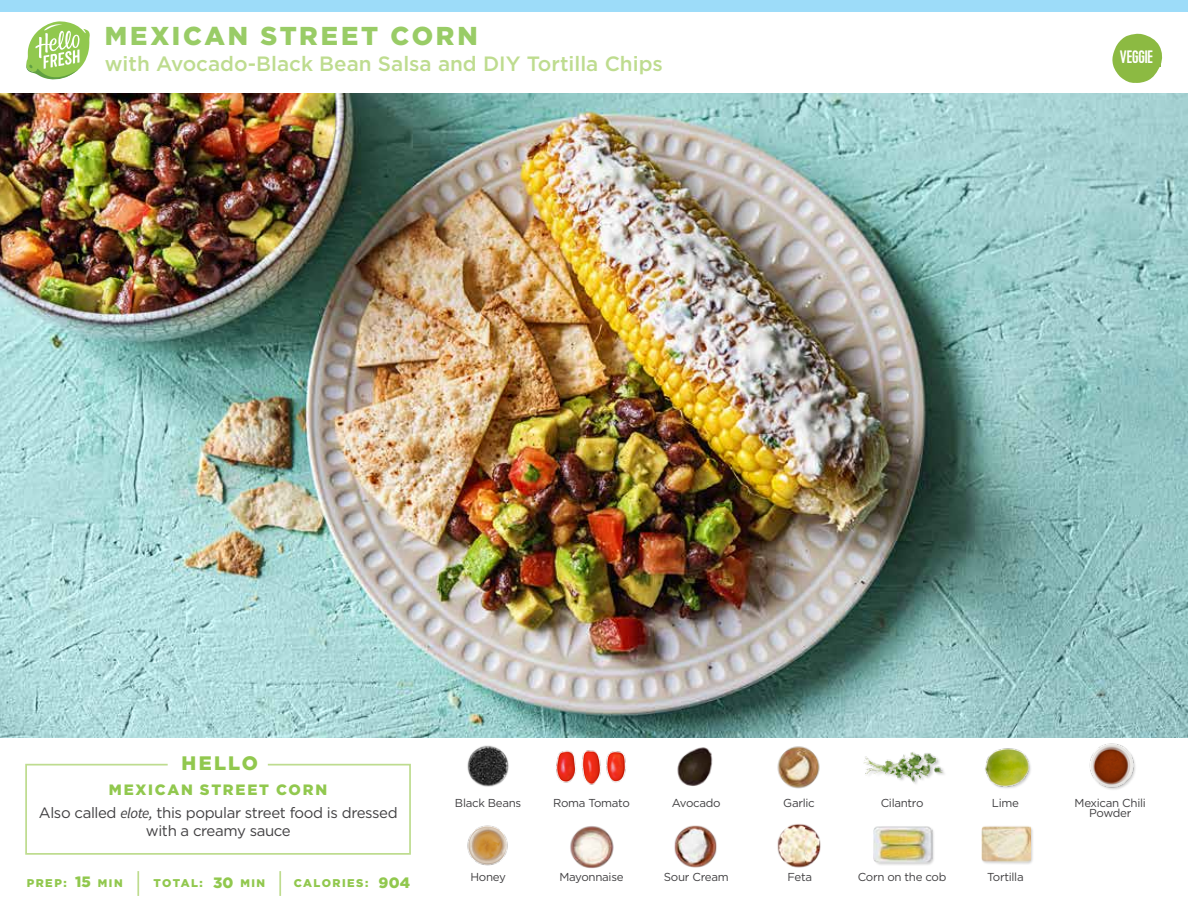
<style>
.page{position:relative;width:1188px;height:918px;background:#fff}
.page>*{position:absolute;margin:0;border:0;box-sizing:border-box;transform-origin:0 0}
.t1{font:900 25.8px "Gotham";letter-spacing:.105em;color:#9c6}
.t2{font:500 20.7px "Gotham";color:#bedc8f}
.t3{font:900 19.5px "Gotham";letter-spacing:.105em;color:#91c84e}
.t4{font:18px "Kapra";letter-spacing:-.01em;color:#fff}
.t5{font:15px/18px "Gotham";letter-spacing:-.025em;color:#414042;text-align:center}
.t6{font:900 15px "Gotham";letter-spacing:.11em;color:#91c84e}
.t7{font:11.55px/10.5px "Gotham";letter-spacing:-.025em;color:#414042;text-align:center}
.t8{font:900 11.25px "Gotham";letter-spacing:.125em;color:#91c84e}
.t9{font:900 10.95px "Gotham";letter-spacing:.135em;color:#91c84e}
.s1{font-family:"Source Sans Pro";font-style:italic}
</style>
<div class="page">
<div style="left:0;top:0;width:1188px;height:12px;background:#9ddcf9"></div>
<img style="left:0;top:93px;width:1188px;height:644px">
<svg style="left:25px;top:763px;width:386px;height:92px"></svg>
<img style="left:467px;top:745px;width:42px;height:42px">
<img style="left:467px;top:825px;width:41px;height:41px">
<img style="left:677px;top:747px;width:36px;height:39px">
<img style="left:674px;top:825px;width:43px;height:43px">
<img style="left:570px;top:826px;width:44px;height:43px">
<img style="left:777px;top:824px;width:44px;height:44px">
<img style="left:777px;top:746px;width:43px;height:43px">
<hr style="left:137px;top:871px;width:2px;height:25px;background:#bedc8f">
<hr style="left:279px;top:871px;width:2px;height:25px;background:#bedc8f">
<svg style="left:1112px;top:33px;width:51px;height:50px"></svg>
<div style="left:1120px;top:51px;width:40px;height:16px;background:#8cba42"></div>
<img style="left:556px;top:750px;width:70px;height:35px">
<img style="left:863px;top:752px;width:82px;height:32px">
<div style="left:873px;top:826px;width:62px;height:40px;background:#000;opacity:.2"></div>
<img style="left:873px;top:826px;width:60px;height:40px">
<img style="left:1089px;top:743px;width:47px;height:47px">
<img style="left:985px;top:748px;width:46px;height:41px">
<div style="left:981px;top:825px;width:54px;height:40px;background:#000;opacity:.2"></div>
<img style="left:981px;top:825px;width:50px;height:40px">
<svg style="left:26px;top:21px;width:64px;height:59px"></svg>
<h1 class="t1" style="left:105px;top:21px;width:374px">MEXICAN STREET CORN</h1>
<h2 class="t2" style="left:105px;top:50px;width:560px">with Avocado-Black Bean Salsa and DIY Tortilla Chips</h2>
<h3 class="t4" style="left:1120px;top:47px;width:35px">VEGGIE</h3>
<h3 class="t3" style="left:182px;top:751px;width:78px">HELLO</h3>
<p class="t6" style="left:109px;top:781px;width:220px">MEXICAN STREET CORN</p>
<p class="t5" style="left:39px;top:803px;width:360px">Also called <span class="s1">elote,</span> this popular street food is dressed with a creamy sauce</p>
<p class="t6" style="left:75px;top:873px;width:17px">15</p>
<p class="t6" style="left:213px;top:874px;width:22px">30</p>
<p class="t8" style="left:27px;top:877px;width:41px">PREP:</p>
<p class="t9" style="left:98px;top:877px;width:26px">MIN</p>
<p class="t8" style="left:154px;top:877px;width:51px">TOTAL:</p>
<p class="t9" style="left:240px;top:877px;width:26px">MIN</p>
<p class="t8" style="left:294px;top:877px;width:76px">CALORIES:</p>
<p class="t6" style="left:379px;top:874px;width:33px">904</p>
<p class="t7" style="left:455px;top:797px;width:68px">Black Beans</p>
<p class="t7" style="left:470px;top:872px;width:37px">Honey</p>
<p class="t7" style="left:553px;top:797px;width:78px">Roma Tomato</p>
<p class="t7" style="left:783px;top:797px;width:33px">Garlic</p>
<p class="t7" style="left:672px;top:797px;width:50px">Avocado</p>
<p class="t7" style="left:559px;top:872px;width:66px">Mayonnaise</p>
<p class="t7" style="left:787px;top:872px;width:26px">Feta</p>
<p class="t7" style="left:664px;top:872px;width:66px">Sour Cream</p>
<p class="t7" style="left:881px;top:797px;width:44px">Cilantro</p>
<p class="t7" style="left:858px;top:872px;width:90px">Corn on the cob</p>
<p class="t7" style="left:992px;top:797px;width:29px">Lime</p>
<p class="t7" style="left:987px;top:872px;width:38px">Tortilla</p>
<p class="t7" style="left:1075px;top:797px;width:73px">Mexican Chili<br>Powder</p>
</div>
